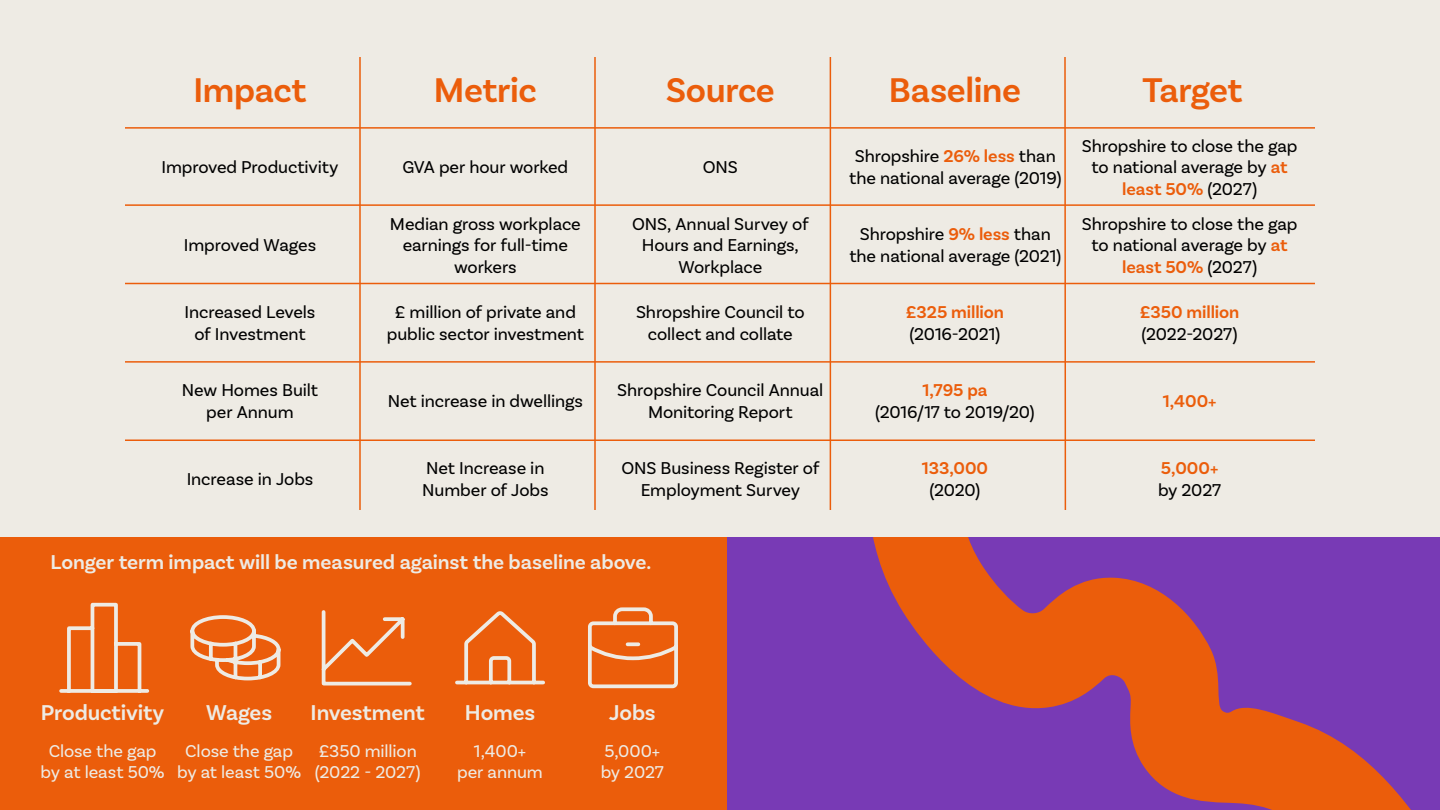
<style>
.page{position:relative;width:1440px;height:810px;background:#eeebe4}
.page>*{position:absolute;margin:0;border:0;box-sizing:border-box;transform-origin:0 0}
.t1{font:600 36px "Basic Sans";letter-spacing:-.01em;color:#eb5d0b}
.t2{font:600 22.5px "Basic Sans";letter-spacing:-.005em;color:#eeebe4}
.t3{font:600 21px "Basic Sans";letter-spacing:-.005em;color:#eeebe4}
.t4{font:18px/21.6px "Basic Sans";letter-spacing:-.005em;color:#000;text-align:center}
.t5{font:18px/21.6px "Basic Sans";letter-spacing:-.005em;color:#eeebe4;text-align:center}
.t6{font:600 18px "Basic Sans";letter-spacing:-.005em;color:#eb5d0b}
.s1{font-weight:600;color:#eb5d0b}
</style>
<div class="page">
<div style="left:0;top:537px;width:728px;height:273px;background:#eb5d0b"></div>
<svg style="left:728px;top:537px;width:712px;height:273px;background:#984484"></svg>
<hr style="left:125px;top:204px;width:1190px;height:2px;background:#eb5d0b">
<hr style="left:125px;top:127px;width:1190px;height:2px;background:#eb5d0b">
<hr style="left:125px;top:283px;width:1190px;height:1px;background:#eb5d0b">
<hr style="left:125px;top:361px;width:1190px;height:2px;background:#eb5d0b">
<hr style="left:125px;top:440px;width:1190px;height:1px;background:#eb5d0b">
<hr style="left:359px;top:57px;width:2px;height:453px;background:#eb5d0b">
<hr style="left:594px;top:57px;width:2px;height:453px;background:#eb5d0b">
<hr style="left:830px;top:57px;width:1px;height:453px;background:#eb5d0b">
<svg style="left:1063px;top:57px;width:4px;height:453px"></svg>
<svg style="left:321px;top:610px;width:91px;height:76px"></svg>
<svg style="left:190px;top:615px;width:91px;height:66px"></svg>
<svg style="left:455px;top:611px;width:90px;height:74px"></svg>
<svg style="left:588px;top:607px;width:90px;height:82px"></svg>
<svg style="left:59px;top:602px;width:91px;height:91px"></svg>
<h1 class="t1" style="left:193px;top:68px;width:115px">Impact</h1>
<h1 class="t1" style="left:434px;top:68px;width:105px">Metric</h1>
<h1 class="t1" style="left:666px;top:68px;width:111px">Source</h1>
<h1 class="t1" style="left:889px;top:68px;width:134px">Baseline</h1>
<h1 class="t1" style="left:1142px;top:68px;width:102px">Target</h1>
<p class="t4" style="left:161px;top:156px;width:179px">Improved Productivity</p>
<p class="t4" style="left:403px;top:156px;width:167px">GVA per hour worked</p>
<p class="t4" style="left:703px;top:156px;width:37px">ONS</p>
<p class="t4" style="left:849px;top:146px;width:214px">Shropshire <span class="s1">26% less</span> than the national average (2019)</p>
<p class="t4" style="left:1082px;top:135px;width:217px">Shropshire to close the gap to national average by <span class="s1">at least 50%</span> (2027)</p>
<p class="t4" style="left:1082px;top:213px;width:217px">Shropshire to close the gap to national average by <span class="s1">at least 50%</span> (2027)</p>
<p class="t4" style="left:632px;top:213px;width:178px">ONS, Annual Survey of<br>Hours and Earnings,<br>Workplace</p>
<p class="t4" style="left:849px;top:223px;width:214px">Shropshire <span class="s1">9% less</span> than the national average (2021)</p>
<p class="t4" style="left:390px;top:213px;width:192px">Median gross workplace earnings for full-time workers</p>
<p class="t4" style="left:387px;top:301px;width:199px">£ million of private and public sector investment</p>
<p class="t4" style="left:636px;top:301px;width:170px">Shropshire Council to collect and collate</p>
<p class="t6" style="left:906px;top:302px;width:100px">£325 million</p>
<p class="t4" style="left:184px;top:234px;width:134px">Improved Wages</p>
<p class="t6" style="left:1140px;top:302px;width:101px">£350 million</p>
<p class="t4" style="left:1142px;top:323px;width:98px">(2022-2027)</p>
<p class="t4" style="left:185px;top:301px;width:132px">Increased Levels of Investment</p>
<p class="t4" style="left:910px;top:323px;width:92px">(2016-2021)</p>
<p class="t4" style="left:182px;top:379px;width:138px">New Homes Built per Annum</p>
<p class="t4" style="left:187px;top:468px;width:128px">Increase in Jobs</p>
<p class="t4" style="left:388px;top:390px;width:197px">Net increase in dwellings</p>
<p class="t4" style="left:422px;top:457px;width:128px;text-align:left">Net Increase in<br>Number of Jobs</p>
<p class="t4" style="left:617px;top:379px;width:208px">Shropshire Council Annual<br>Monitoring Report</p>
<p class="t6" style="left:922px;top:380px;width:67px">1,795 pa</p>
<p class="t4" style="left:875px;top:401px;width:161px">(2016/17 to 2019/20)</p>
<p class="t4" style="left:621px;top:457px;width:199px">ONS Business Register of<br>Employment Survey</p>
<p class="t6" style="left:922px;top:458px;width:68px">133,000</p>
<p class="t4" style="left:930px;top:479px;width:52px">(2020)</p>
<p class="t3" style="left:50px;top:550px;width:602px">Longer term impact will be measured against the baseline above.</p>
<p class="t2" style="left:41px;top:699px;width:125px">Productivity</p>
<p class="t5" style="left:41px;top:740px;width:125px">Close the gap by at least 50%</p>
<p class="t2" style="left:206px;top:699px;width:67px">Wages</p>
<p class="t5" style="left:177px;top:740px;width:125px">Close the gap by at least 50%</p>
<p class="t2" style="left:311px;top:699px;width:116px">Investment</p>
<p class="t5" style="left:315px;top:740px;width:107px;text-align:left">£350 million (2022 - 2027)</p>
<p class="t2" style="left:465px;top:699px;width:72px">Homes</p>
<p class="t5" style="left:457px;top:740px;width:87px">1,400+<br>per annum</p>
<p class="t2" style="left:609px;top:699px;width:48px">Jobs</p>
<p class="t5" style="left:601px;top:740px;width:65px;text-align:left">5,000+ by 2027</p>
<p class="t6" style="left:1163px;top:390px;width:55px">1,400+</p>
<p class="t6" style="left:1161px;top:458px;width:59px">5,000+</p>
<p class="t4" style="left:1158px;top:479px;width:65px">by 2027</p>
</div>
